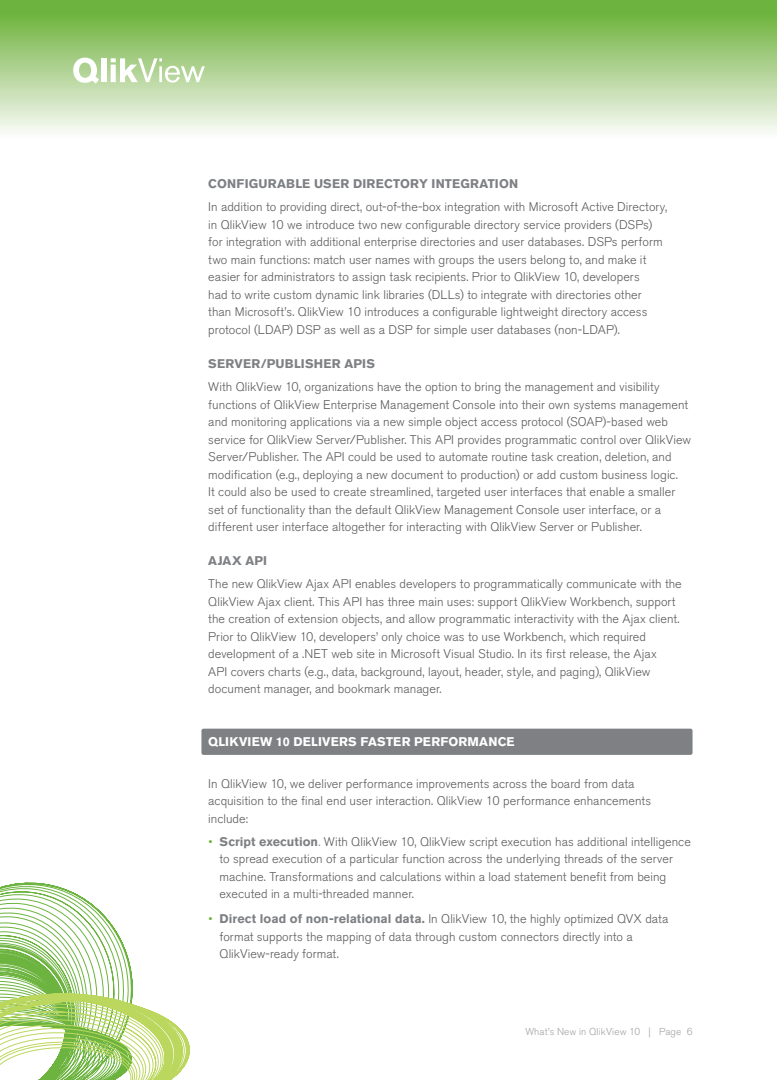
<style>
.page{position:relative;width:777px;height:1080px;background:#fff}
.page>*{position:absolute;margin:0;border:0;box-sizing:border-box;transform-origin:0 0}
.Body_Text{font:300 12.5px/17.5px "Akzidenz Grotesk BQ";letter-spacing:.005em;color:#5a5a5d}
.body_bullet{font:300 12.5px/17.5px "Akzidenz Grotesk BQ";letter-spacing:.005em;color:#5a5a5d}
.Subhead_Anchor{font:300 12.5px/17.5px "Akzidenz Grotesk BQ";letter-spacing:.005em;color:#5a5a5d}
.Figure_Titles{font:700 12.5px "Akzidenz Grotesk BQ";letter-spacing:.015em;color:#7e8083}
.t1{font:700 12.5px "Akzidenz Grotesk BQ";letter-spacing:.015em;color:#fff}
.Subhead2{font:700 12.5px "Akzidenz Grotesk BQ";letter-spacing:.015em;color:#7e8083}
.t2{font:300 10px "Akzidenz Grotesk BQ";letter-spacing:.01em;color:#a0a1a5}
.s1{color:#6cb43f}
.s2{font-weight:700;color:#7e8083}
.s3{color:#7e8083}
</style>
<div class="page">
<svg style="left:0;top:882px;width:190px;height:198px"></svg>
<div style="left:0;top:0;width:776px;height:140px;background:linear-gradient(to bottom,#61ac2d,#fefcfb)"></div>
<div style="left:101px;top:58px;width:5px;height:24px;background:#fff"></div>
<svg style="left:111px;top:58px;width:94px;height:25px"></svg>
<svg style="left:73px;top:58px;width:26px;height:26px"></svg>
<div style="left:201px;top:729px;width:491px;height:26px;background:#7e8083;border-radius:2px"></div>
<p class="Figure_Titles" style="left:208px;top:177px;width:311px">CONFIGURABLE USER DIRECTORY INTEGRATION</p>
<p class="Body_Text" style="left:208px;top:199px;width:460px">In addition to providing direct, out-of-the-box integration with Microsoft Active Directory, in QlikView 10 we introduce two new configurable directory service providers (DSPs) for integration with additional enterprise directories and user databases. DSPs perform two main functions: match user names with groups the users belong to, and make it easier for administrators to assign task recipients. Prior to QlikView 10, developers<br>had to write custom dynamic link libraries (DLLs) to integrate with directories other than Microsoft’s. QlikView 10 introduces a configurable lightweight directory access protocol (LDAP) DSP as well as a DSP for simple user databases (non-LDAP).</p>
<p class="Subhead2" style="left:208px;top:357px;width:168px">SERVER/PUBLISHER APIS</p>
<p class="Body_Text" style="left:208px;top:378px;width:484px">With QlikView 10, organizations have the option to bring the management and visibility functions of QlikView Enterprise Management Console into their own systems management and monitoring applications via a new simple object access protocol (SOAP)-based web service for QlikView Server/Publisher. This API provides programmatic control over QlikView Server/Publisher. The API could be used to automate routine task creation, deletion, and modification (e.g., deploying a new document to production) or add custom business logic.<br>It could also be used to create streamlined, targeted user interfaces that enable a smaller set of functionality than the default QlikView Management Console user interface, or a different user interface altogether for interacting with QlikView Server or Publisher.</p>
<p class="Subhead2" style="left:208px;top:554px;width:60px">AJAX API</p>
<p class="Body_Text" style="left:208px;top:576px;width:475px">The new QlikView Ajax API enables developers to programmatically communicate with the QlikView Ajax client. This API has three main uses: support QlikView Workbench, support the creation of extension objects, and allow programmatic interactivity with the Ajax client.<br>Prior to QlikView 10, developers’ only choice was to use Workbench, which required development of a .NET web site in Microsoft Visual Studio. In its first release, the Ajax<br>API covers charts (e.g., data, background, layout, header, style, and paging), QlikView document manager, and bookmark manager.</p>
<p class="t1" style="left:208px;top:734px;width:308px">QLIKVIEW 10 DELIVERS FASTER PERFORMANCE</p>
<p class="Subhead_Anchor" style="left:208px;top:775px;width:444px">In QlikView 10, we deliver performance improvements across the board―from data acquisition to the final end user interaction. QlikView 10 performance enhancements include:</p>
<p class="body_bullet" style="left:219px;top:833px;width:472px;text-indent:-11px"><span class="s1">•</span> <span class="s2">Script execution</span><span class="s3">.</span> With QlikView 10, QlikView script execution has additional intelligence to spread execution of a particular function across the underlying threads of the server machine. Transformations and calculations within a load statement benefit from being executed in a multi-threaded manner.</p>
<p class="body_bullet" style="left:219px;top:910px;width:450px;text-indent:-11px"><span class="s1">•</span> <span class="s2">Direct load of non-relational data.</span> In QlikView 10, the highly optimized QVX data format supports the mapping of data through custom connectors directly into a<br>QlikView-ready format.</p>
<p class="t2" style="left:525px;top:1025px;width:169px">What’s New in QlikView 10 | Page 6</p>
</div>
